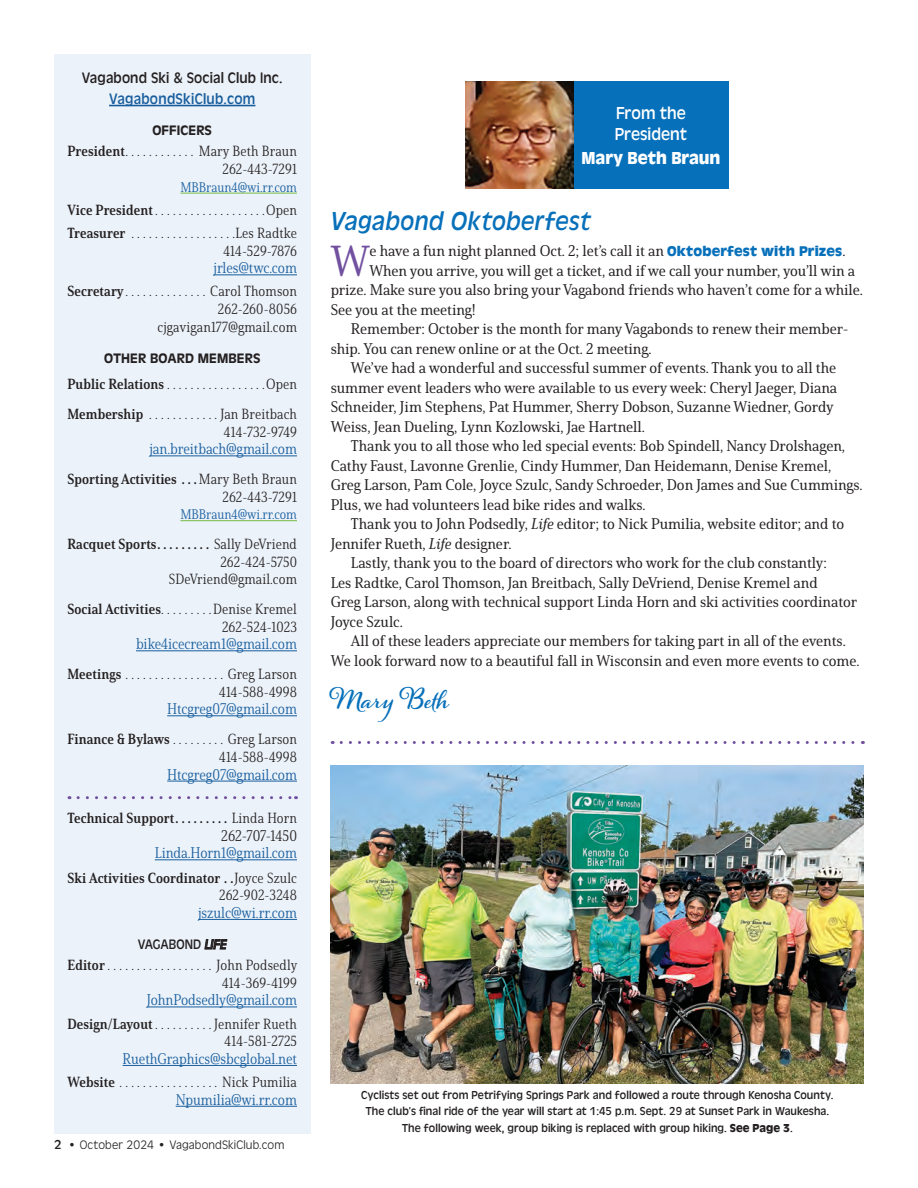
<style>
.page{position:relative;width:918px;height:1188px;background:#fff}
.page>*{position:absolute;margin:0;border:0;box-sizing:border-box;transform-origin:0 0}
.t1{font:42.15px "Solitas Serif Nor Med";color:#7150a0}
.t2{font:italic 27px "Antique Oli";letter-spacing:.02em;color:#0770ba}
.t3{font:700 25.5px "Alana";letter-spacing:.005em;color:#0770ba}
.t4{font:18px/21px "Antique Oli";color:#fff;scale:.95 1}
.t5{font:700 18px "Antique Oli";color:#fff;scale:.95 1}
.t6{font:15.75px "Antique Oli";letter-spacing:.01em;color:#231f20;scale:.93 1}
.t7{font:15.75px "Antique Oli";letter-spacing:.02em;color:#175d9e;scale:.93 1}
.t8{font:15px "Solitas Serif Nor Med";letter-spacing:-.005em;color:#231f20}
.t9{font:15px "Solitas Serif Nor Boo";letter-spacing:-.005em;color:#175d9e;scale:.93 1}
.t10{font:15px "Solitas Serif Nor Boo";color:#231f20;scale:.93 1}
.t11{font:14.25px/17.7px "Solitas Serif Nor Boo";letter-spacing:.01em;color:#231f20;text-align:right;scale:.93 1}
.t12{font:14.25px "Solitas Serif Nor Bol";letter-spacing:.01em;color:#231f20;scale:.93 1}
.t13{font:500 14.25px "Antique Oli";letter-spacing:.01em;color:#231f20}
.t14{font:14.25px "Antique Oli";color:#231f20;scale:.93 1}
.t15{font:13.5px "Solitas Serif Nor Boo";letter-spacing:-.005em;color:#175d9e;scale:.93 1}
.t16{font:300 12.75px "Antique Oli";letter-spacing:.01em;color:#231f20}
.t17{font:12px/16.5px "Antique Oli";letter-spacing:.005em;color:#231f20;text-align:center;scale:.96 1}
.s1{font-family:"Solitas Serif Nor Bol"}
.s2{font-family:"Solitas Serif Nor Boo"}
.s3{font-style:italic}
.s4{font-weight:400;font-size:13.5px}
.s5{font-family:"Antique Oli";font-weight:700;font-size:14.7px;color:#0770ba}
.s6{font-family:"Solitas Serif Nor Med It"}
.s7{font-weight:700}
</style>
<div class="page">
<div style="left:54px;top:54px;width:256px;height:1080px;background:#ebf2f9"></div>
<hr style="left:109px;top:105px;width:146px;height:1px;background:#175d9e">
<hr style="left:180px;top:193px;width:117px;height:1px;background:#74bd43">
<hr style="left:213px;top:274px;width:84px;height:1px;background:#175d9e">
<hr style="left:149px;top:455px;width:148px;height:1px;background:#175d9e">
<hr style="left:180px;top:520px;width:117px;height:1px;background:#74bd43">
<hr style="left:136px;top:650px;width:161px;height:1px;background:#175d9e">
<hr style="left:167px;top:715px;width:130px;height:1px;background:#175d9e">
<hr style="left:167px;top:781px;width:130px;height:1px;background:#175d9e">
<svg style="left:78px;top:796px;width:219px;height:3px"></svg>
<hr style="left:155px;top:859px;width:142px;height:1px;background:#175d9e">
<hr style="left:198px;top:919px;width:99px;height:1px;background:#175d9e">
<hr style="left:147px;top:1007px;width:150px;height:1px;background:#175d9e">
<hr style="left:123px;top:1065px;width:174px;height:1px;background:#175d9e">
<hr style="left:176px;top:1106px;width:121px;height:1px;background:#175d9e">
<div style="left:573px;top:81px;width:156px;height:108px;background:#0770ba"></div>
<img style="left:465px;top:81px;width:108px;height:108px">
<svg style="left:341px;top:741px;width:522px;height:3px"></svg>
<img style="left:331px;top:765px;width:533px;height:318px">
<p class="t6" style="left:82px;top:69px;width:217px">Vagabond Ski &amp; Social Club Inc.</p>
<p class="t7" style="left:109px;top:90px;width:159px">VagabondSkiClub.com</p>
<p class="t13" style="left:152px;top:123px;width:61px">OFFICERS</p>
<p class="t11" style="left:68px;top:142px;width:248px"><span class="s1">President</span> . . . . . . . . . . . . Mary Beth Braun<br>262-443-7291</p>
<p class="t15" style="left:180px;top:179px;width:127px">MBBraun4@wi.rr.com</p>
<p class="t11" style="left:68px;top:198px;width:248px;line-height:23.1px;text-align:left"><span class="s1">Vice President</span> . . . . . . . . . . . . . . . . . . Open<br><span class="s1">Treasurer</span> . . . . . . . . . . . . . . . . . Les Radtke</p>
<p class="t11" style="left:223px;top:242px;width:81px">414-529-7876</p>
<p class="t9" style="left:213px;top:259px;width:91px">jrles@twc.com</p>
<p class="t11" style="left:68px;top:283px;width:248px"><span class="s1">Secretary</span> . . . . . . . . . . . . . . Carol Thomson<br>262-260-8056<br>cjgavigan177@gmail.com</p>
<p class="t13" style="left:104px;top:350px;width:158px">OTHER BOARD MEMBERS</p>
<p class="t11" style="left:68px;top:370px;width:248px;line-height:29.5px;text-align:left"><span class="s1">Public Relations</span> . . . . . . . . . . . . . . . . Open<br><span class="s1">Membership</span> . . . . . . . . . . . . Jan Breitbach</p>
<p class="t11" style="left:224px;top:423px;width:80px">414-732-9749</p>
<p class="t9" style="left:149px;top:440px;width:160px">jan.breitbach@gmail.com</p>
<p class="t12" style="left:68px;top:470px;width:248px">Sporting Activities . . <span class="s2">Mary Beth Braun</span></p>
<p class="t11" style="left:222px;top:488px;width:82px">262-443-7291</p>
<p class="t15" style="left:180px;top:506px;width:127px">MBBraun4@wi.rr.com</p>
<p class="t12" style="left:68px;top:535px;width:248px">Racquet Sports . . . . . . . . . <span class="s2">Sally DeVriend</span></p>
<p class="t11" style="left:169px;top:553px;width:139px">262-424-5750<br>SDeVriend@gmail.com</p>
<p class="t11" style="left:68px;top:600px;width:248px"><span class="s1">Social Activities</span> . . . . . . . . Denise Kremel<br>262-524-1023</p>
<p class="t9" style="left:136px;top:635px;width:175px">bike4icecream1@gmail.com</p>
<p class="t11" style="left:68px;top:665px;width:248px"><span class="s1">Meetings</span> . . . . . . . . . . . . . . . . . Greg Larson<br>414-588-4998</p>
<p class="t9" style="left:167px;top:700px;width:141px">Htcgreg07@gmail.com</p>
<p class="t11" style="left:68px;top:730px;width:248px"><span class="s1">Finance &amp; Bylaws</span> . . . . . . . . . Greg Larson<br>414-588-4998</p>
<p class="t9" style="left:167px;top:765px;width:141px">Htcgreg07@gmail.com</p>
<p class="t12" style="left:68px;top:809px;width:248px">Technical Support . . . . . . . . . <span class="s2">Linda Horn</span></p>
<p class="t10" style="left:221px;top:826px;width:83px">262-707-1450</p>
<p class="t9" style="left:155px;top:844px;width:154px">Linda.Horn1@gmail.com</p>
<p class="t12" style="left:68px;top:869px;width:248px">Ski Activities Coordinator . <span class="s2">Joyce Szulc</span></p>
<p class="t11" style="left:219px;top:886px;width:85px">262-902-3248</p>
<p class="t9" style="left:198px;top:904px;width:108px">jszulc@wi.rr.com</p>
<p class="t14" style="left:138px;top:937px;width:97px">VAGABOND <span class="s3">LIFE</span></p>
<p class="t11" style="left:68px;top:956px;width:249px"><span class="s1">Editor</span> . . . . . . . . . . . . . . . . . . John Podsedly<br>414-369-4199</p>
<p class="t9" style="left:147px;top:991px;width:163px">JohnPodsedly@gmail.com</p>
<p class="t11" style="left:67px;top:1015px;width:248px"><span class="s1">Design/Layout</span> . . . . . . . . . Jennifer Rueth<br>414-581-2725</p>
<p class="t9" style="left:123px;top:1050px;width:189px">RuethGraphics@sbcglobal.net</p>
<p class="t11" style="left:68px;top:1073px;width:248px"><span class="s1">Website</span> . . . . . . . . . . . . . . . . . Nick Pumilia</p>
<p class="t9" style="left:176px;top:1090px;width:132px">Npumilia@wi.rr.com</p>
<p class="t16" style="left:54px;top:1138px;width:232px"><span class="s4">2</span> • October 2024 • VagabondSkiClub.com</p>
<p class="t4" style="left:615px;top:103px;width:78px">From the<br>President</p>
<p class="t5" style="left:581px;top:148px;width:148px">Mary Beth Braun</p>
<h2 class="t2" style="left:331px;top:206px;width:262px">Vagabond Oktoberfest</h2>
<h1 class="t1" style="left:331px;top:235px;width:40px">W</h1>
<p class="t8" style="left:369px;top:242px;width:478px">e have a fun night planned Oct. 2; let’s call it an <span class="s5">Oktoberfest with Prizes</span>.</p>
<p class="t8" style="left:369px;top:261px;width:487px">When you arrive, you will get a ticket, and if we call your number, you’ll win a</p>
<p class="t8" style="left:331px;top:281px;width:534px">prize. Make sure you also bring your Vagabond friends who haven’t come for a while.</p>
<p class="t8" style="left:331px;top:300px;width:147px">See you at the meeting!</p>
<p class="t8" style="left:351px;top:320px;width:499px">Remember: October is the month for many Vagabonds to renew their member-</p>
<p class="t8" style="left:331px;top:339px;width:322px">ship. You can renew online or at the Oct. 2 meeting.</p>
<p class="t8" style="left:351px;top:359px;width:487px">We’ve had a wonderful and successful summer of events. Thank you to all the</p>
<p class="t8" style="left:331px;top:378px;width:508px">summer event leaders who were available to us every week: Cheryl Jaeger, Diana</p>
<p class="t8" style="left:331px;top:398px;width:504px">Schneider, Jim Stephens, Pat Hummer, Sherry Dobson, Suzanne Wiedner, Gordy</p>
<p class="t8" style="left:331px;top:417px;width:316px">Weiss, Jean Dueling, Lynn Kozlowski, Jae Hartnell.</p>
<p class="t8" style="left:351px;top:437px;width:496px">Thank you to all those who led special events: Bob Spindell, Nancy Drolshagen,</p>
<p class="t8" style="left:331px;top:456px;width:502px">Cathy Faust, Lavonne Grenlie, Cindy Hummer, Dan Heidemann, Denise Kremel,</p>
<p class="t8" style="left:331px;top:476px;width:534px">Greg Larson, Pam Cole, Joyce Szulc, Sandy Schroeder, Don James and Sue Cummings.</p>
<p class="t8" style="left:331px;top:495px;width:317px">Plus, we had volunteers lead bike rides and walks.</p>
<p class="t8" style="left:351px;top:515px;width:495px">Thank you to John Podsedly, <span class="s6">Life</span> editor; to Nick Pumilia, website editor; and to</p>
<p class="t8" style="left:331px;top:534px;width:182px">Jennifer Rueth, <span class="s6">Life</span> designer.</p>
<p class="t8" style="left:351px;top:554px;width:477px">Lastly, thank you to the board of directors who work for the club constantly:</p>
<p class="t8" style="left:331px;top:573px;width:489px">Les Radtke, Carol Thomson, Jan Breitbach, Sally DeVriend, Denise Kremel and</p>
<p class="t8" style="left:331px;top:593px;width:528px">Greg Larson, along with technical support Linda Horn and ski activities coordinator</p>
<p class="t8" style="left:331px;top:612px;width:74px">Joyce Szulc.</p>
<p class="t8" style="left:351px;top:632px;width:496px">All of these leaders appreciate our members for taking part in all of the events.</p>
<p class="t8" style="left:331px;top:651px;width:530px">We look forward now to a beautiful fall in Wisconsin and even more events to come.</p>
<h3 class="t3" style="left:331px;top:684px;width:121px">Mary Beth</h3>
<p class="t17" style="left:361px;top:1087px;width:493px">Cyclists set out from Petrifying Springs Park and followed a route through Kenosha County.<br>The club’s final ride of the year will start at 1:45 p.m. Sept. 29 at Sunset Park in Waukesha.<br>The following week, group biking is replaced with group hiking. <span class="s7">See Page 3</span>.</p>
</div>
